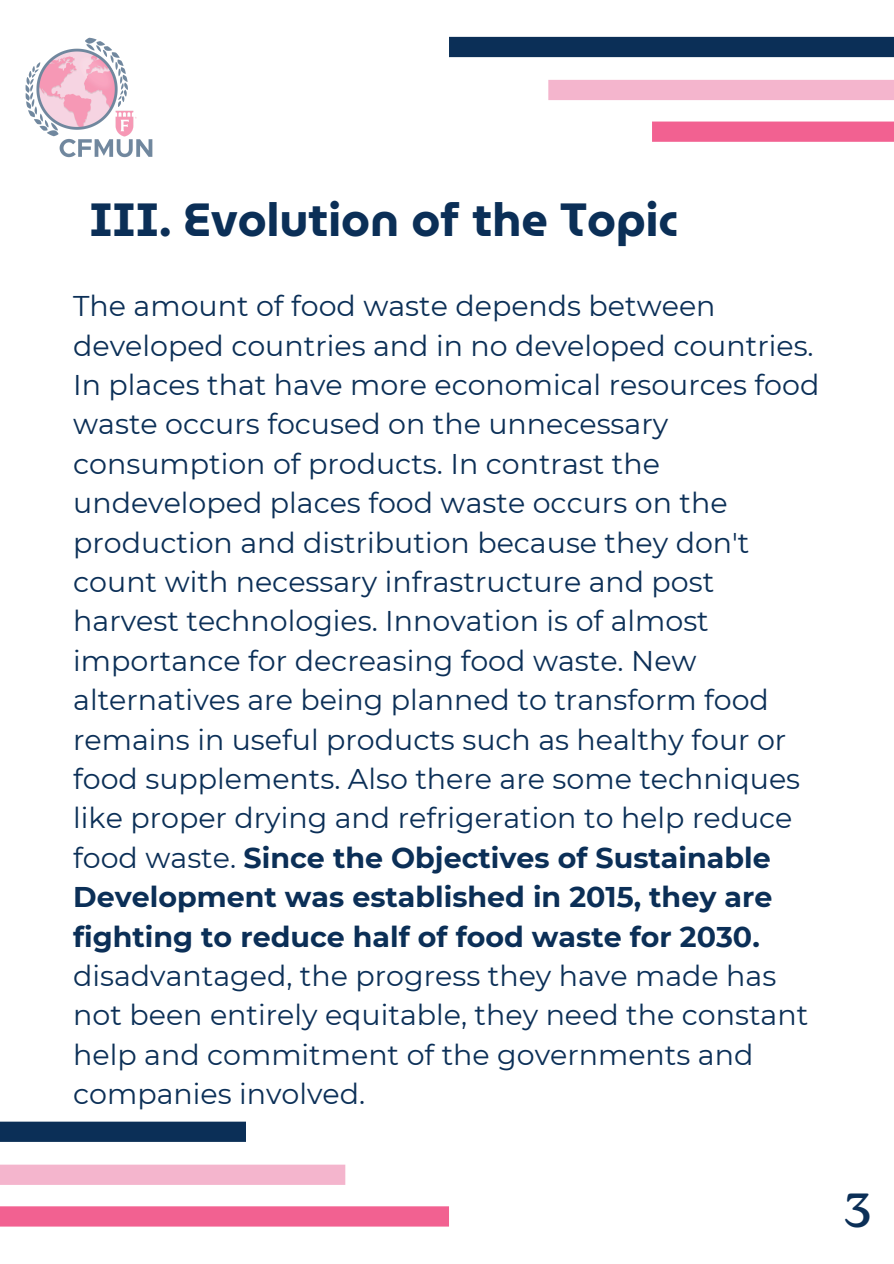
<style>
.page{position:relative;width:894px;height:1264px;background:#fff}
.page>*{position:absolute;margin:0;border:0;box-sizing:border-box;transform-origin:0 0}
.t1{font:47.85px "Roca One";color:#0b2f57}
.t2{font:700 46.5px "Museo Moderno";color:#0b2f57}
.t3{font:28.5px/39.3px "Montserrat";color:#0b2f57}
.s1{font-weight:700}
</style>
<div class="page">
<img style="left:25px;top:37px;width:128px;height:121px">
<div style="left:449px;top:37px;width:444px;height:20px;background:#0b2f57"></div>
<div style="left:548px;top:80px;width:345px;height:20px;background:#f4b5cd"></div>
<div style="left:651px;top:121px;width:242px;height:21px;background:#f26191"></div>
<div style="left:0;top:1121px;width:246px;height:20px;background:#0b2f57"></div>
<div style="left:0;top:1164px;width:345px;height:20px;background:#f4b5cd"></div>
<div style="left:0;top:1206px;width:449px;height:20px;background:#f26191"></div>
<p class="t2" style="left:89px;top:182px;width:589px">III. Evolution of the Topic</p>
<p class="t3" style="left:73px;top:286px;width:747px">The amount of food waste depends between developed countries and in no developed countries.<br>In places that have more economical resources food waste occurs focused on the unnecessary consumption of products. In contrast the undeveloped places food waste occurs on the production and distribution because they don't count with necessary infrastructure and post harvest technologies. Innovation is of almost importance for decreasing food waste. New alternatives are being planned to transform food remains in useful products such as healthy four or food supplements. Also there are some techniques like proper drying and refrigeration to help reduce food waste. <span class="s1">Since the Objectives of Sustainable Development was established in 2015, they are fighting to reduce half of food waste for 2030. </span>disadvantaged, the progress they have made has not been entirely equitable, they need the constant help and commitment of the governments and companies involved.</p>
<p class="t1" style="left:843px;top:1182px;width:30px">3</p>
</div>
